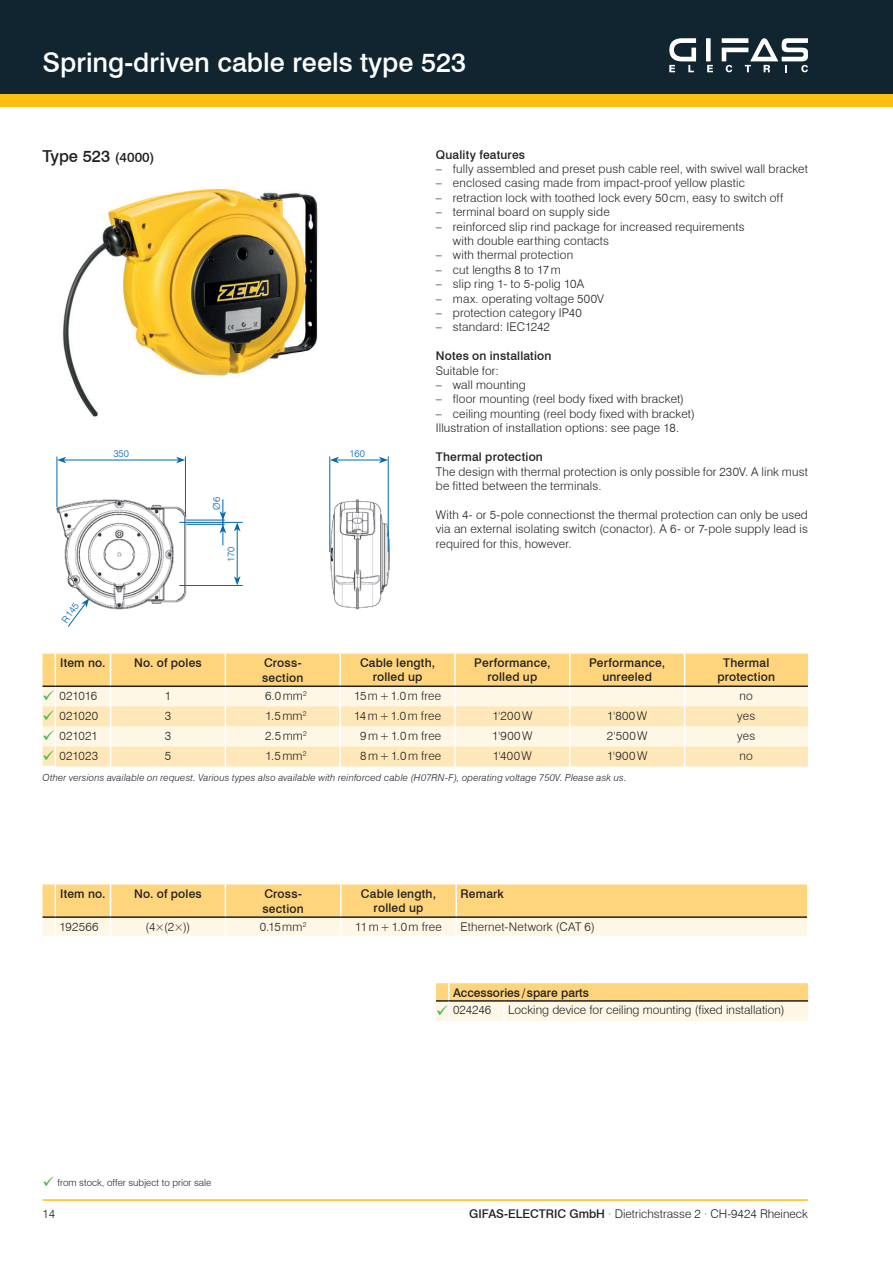
<style>
.page{position:relative;width:893px;height:1263px;background:#fff}
.page>*{position:absolute;margin:0;border:0;box-sizing:border-box;transform-origin:0 0}
.t1{font:500 27px "Swiss 721 BT";color:#fff}
.t2{font:500 16.5px "Swiss 721 BT";color:#231f20}
.t3{font:300 12px/14.4px "Swiss 721 BT";letter-spacing:.015em;color:#231f20}
.t4{font:500 12px/14.4px "Swiss 721 BT";letter-spacing:.015em;color:#231f20;text-align:center}
.t5{font:italic 300 9.75px "Swiss 721 BT";letter-spacing:.02em;color:#231f20}
.t6{font:300 9.75px "Swiss 721 BT";color:#231f20}
.t7{font:300 9.75px "Swiss 721 BT";color:#0168b3}
.s1{font-size:13.5px}
.s2{color:#3eb649}
.s3{font-weight:500}
</style>
<div class="page">
<div style="left:0;top:89px;width:893px;height:17px;background:#fdbe12"></div>
<div style="left:0;top:0;width:893px;height:94px;background:#112530"></div>
<hr style="left:43px;top:1199px;width:765px;height:2px;background:#fdbe12">
<div style="left:706px;top:38px;width:5px;height:23px;background:#fff"></div>
<svg style="left:669px;top:38px;width:27px;height:34px"></svg>
<svg style="left:707px;top:65px;width:6px;height:7px"></svg>
<svg style="left:722px;top:38px;width:86px;height:34px"></svg>
<img style="left:63px;top:188px;width:255px;height:232px">
<img style="left:56px;top:485px;width:334px;height:125px">
<div style="left:226px;top:540px;width:10px;height:28px;background:#fff"></div>
<div style="left:211px;top:495px;width:11px;height:17px;background:#fff"></div>
<hr style="left:64px;top:460px;width:115px;height:1px;background:#0168b3">
<svg style="left:58px;top:457px;width:8px;height:6px"></svg>
<svg style="left:176px;top:457px;width:9px;height:6px"></svg>
<hr style="left:337px;top:460px;width:44px;height:1px;background:#0168b3">
<svg style="left:331px;top:457px;width:8px;height:6px"></svg>
<svg style="left:379px;top:457px;width:9px;height:6px"></svg>
<hr style="left:179px;top:522px;width:64px;height:1px;background:#0168b3">
<hr style="left:179px;top:585px;width:64px;height:1px;background:#0168b3">
<hr style="left:186px;top:520px;width:39px;height:1px;background:#0168b3">
<hr style="left:186px;top:524px;width:39px;height:1px;background:#0168b3">
<hr style="left:57px;top:457px;width:1px;height:50px;background:#0168b3">
<hr style="left:185px;top:457px;width:1px;height:59px;background:#0168b3">
<hr style="left:330px;top:456px;width:1px;height:96px;background:#0168b3">
<hr style="left:388px;top:456px;width:1px;height:96px;background:#0168b3">
<hr style="left:237px;top:529px;width:1px;height:50px;background:#0168b3">
<svg style="left:234px;top:522px;width:7px;height:9px"></svg>
<svg style="left:234px;top:576px;width:7px;height:9px"></svg>
<svg style="left:58px;top:598px;width:31px;height:29px"></svg>
<svg style="left:220px;top:499px;width:6px;height:46px"></svg>
<svg style="left:43px;top:654px;width:765px;height:113px"></svg>
<hr style="left:111px;top:685px;width:114px;height:2px;background:#231f20">
<hr style="left:225px;top:685px;width:115px;height:2px;background:#231f20">
<hr style="left:340px;top:685px;width:115px;height:2px;background:#231f20">
<hr style="left:455px;top:685px;width:115px;height:2px;background:#231f20">
<hr style="left:570px;top:685px;width:115px;height:2px;background:#231f20">
<hr style="left:685px;top:685px;width:123px;height:2px;background:#231f20">
<svg style="left:436px;top:983px;width:372px;height:38px"></svg>
<svg style="left:43px;top:884px;width:764px;height:52px"></svg>
<hr style="left:111px;top:916px;width:114px;height:2px;background:#231f20">
<hr style="left:225px;top:916px;width:116px;height:2px;background:#231f20">
<hr style="left:341px;top:916px;width:115px;height:2px;background:#231f20">
<h1 class="t1" style="left:43px;top:46px;width:425px">Spring-driven cable reels type 523</h1>
<h2 class="t2" style="left:43px;top:146px;width:113px">Type 523 <span class="s1">(4000)</span></h2>
<p class="t4" style="left:436px;top:147px;width:91px">Quality features</p>
<p class="t3" style="left:436px;top:161px;width:374px">– fully assembled and preset push cable reel, with swivel wall bracket</p>
<p class="t3" style="left:436px;top:176px;width:311px">– enclosed casing made from impact-proof yellow plastic</p>
<p class="t3" style="left:436px;top:190px;width:349px">– retraction lock with toothed lock every 50cm, easy to switch off</p>
<p class="t3" style="left:436px;top:205px;width:175px">– terminal board on supply side</p>
<p class="t3" style="left:453px;top:219px;width:293px;text-indent:-17px">– reinforced slip rind package for increased requirements with double earthing contacts</p>
<p class="t3" style="left:436px;top:248px;width:139px">– with thermal protection</p>
<p class="t3" style="left:436px;top:262px;width:126px">– cut lengths 8 to 17m</p>
<p class="t3" style="left:436px;top:277px;width:150px">– slip ring 1- to 5-polig 10A</p>
<p class="t3" style="left:436px;top:291px;width:170px">– max. operating voltage 500V</p>
<p class="t3" style="left:436px;top:305px;width:148px">– protection category IP40</p>
<p class="t3" style="left:436px;top:320px;width:116px">– standard: IEC1242</p>
<p class="t4" style="left:436px;top:349px;width:117px">Notes on installation</p>
<p class="t3" style="left:436px;top:363px;width:65px">Suitable for:</p>
<p class="t3" style="left:436px;top:377px;width:92px">– wall mounting</p>
<p class="t3" style="left:436px;top:392px;width:250px">– floor mounting (reel body fixed with bracket)</p>
<p class="t3" style="left:436px;top:406px;width:260px">– ceiling mounting (reel body fixed with bracket)<br>Illustration of installation options: see page 18.</p>
<p class="t4" style="left:436px;top:449px;width:109px">Thermal protection</p>
<p class="t3" style="left:436px;top:464px;width:374px">The design with thermal protection is only possible for 230V. A link must be fitted between the terminals.</p>
<p class="t3" style="left:436px;top:507px;width:374px;text-align:justify">With 4- or 5-pole connectionst the thermal protection can only be used via an external isolating switch (conactor). A 6- or 7-pole supply lead is required for this, however.</p>
<p class="t7" style="left:349px;top:447px;width:17px">160</p>
<p class="t7" style="left:113px;top:448px;width:17px">350</p>
<p class="t7" style="left:211px;top:510px;width:14px;rotate:-90deg">Ø6</p>
<p class="t7" style="left:225px;top:562px;width:17px;rotate:-90deg">170</p>
<p class="t7" style="left:59px;top:618px;width:23px;rotate:-54deg">R145</p>
<p class="t4" style="left:60px;top:655px;width:47px">Item no.</p>
<p class="t4" style="left:134px;top:655px;width:69px">No. of poles</p>
<p class="t4" style="left:262px;top:655px;width:43px;line-height:15px;text-align:left">Cross&shy;section</p>
<p class="t4" style="left:360px;top:655px;width:77px">Cable length, rolled up</p>
<p class="t4" style="left:474px;top:655px;width:78px">Performance, rolled up</p>
<p class="t4" style="left:589px;top:655px;width:78px">Performance, unreeled</p>
<p class="t4" style="left:717px;top:655px;width:59px">Thermal protection</p>
<p class="t3" style="left:43px;top:688px;width:56px"><span class="s2">✓</span> 021016</p>
<p class="t3" style="left:165px;top:688px;width:8px">1</p>
<p class="t3" style="left:265px;top:688px;width:43px">6.0mm<sup>2</sup></p>
<p class="t3" style="left:354px;top:688px;width:89px">15m+1.0m free</p>
<p class="t3" style="left:740px;top:688px;width:15px">no</p>
<p class="t3" style="left:43px;top:708px;width:57px"><span class="s2">✓</span> 021020</p>
<p class="t3" style="left:165px;top:708px;width:8px">3</p>
<p class="t3" style="left:265px;top:708px;width:43px">1.5mm<sup>2</sup></p>
<p class="t3" style="left:354px;top:708px;width:88px">14m+1.0m free</p>
<p class="t3" style="left:492px;top:708px;width:41px">1'200W</p>
<p class="t3" style="left:607px;top:708px;width:41px">1'800W</p>
<p class="t3" style="left:737px;top:708px;width:20px">yes</p>
<p class="t3" style="left:43px;top:728px;width:57px"><span class="s2">✓</span> 021021</p>
<p class="t3" style="left:165px;top:728px;width:8px">3</p>
<p class="t3" style="left:265px;top:728px;width:43px">2.5mm<sup>2</sup></p>
<p class="t3" style="left:360px;top:728px;width:83px">9m+1.0m free</p>
<p class="t3" style="left:492px;top:728px;width:42px">1'900W</p>
<p class="t3" style="left:607px;top:728px;width:42px">2'500W</p>
<p class="t3" style="left:737px;top:728px;width:20px">yes</p>
<p class="t3" style="left:43px;top:748px;width:57px"><span class="s2">✓</span> 021023</p>
<p class="t3" style="left:165px;top:748px;width:8px">5</p>
<p class="t3" style="left:265px;top:748px;width:43px">1.5mm<sup>2</sup></p>
<p class="t3" style="left:360px;top:748px;width:83px">8m+1.0m free</p>
<p class="t3" style="left:493px;top:748px;width:41px">1'400W</p>
<p class="t3" style="left:607px;top:748px;width:42px">1'900W</p>
<p class="t3" style="left:740px;top:748px;width:15px">no</p>
<p class="t5" style="left:43px;top:772px;width:586px">Other versions available on request. Various types also available with reinforced cable (H07RN-F), operating voltage 750V. Please ask us.</p>
<p class="t4" style="left:60px;top:886px;width:47px">Item no.</p>
<p class="t4" style="left:134px;top:886px;width:69px">No. of poles</p>
<p class="t4" style="left:262px;top:886px;width:43px;line-height:15px;text-align:left">Cross&shy;section</p>
<p class="t4" style="left:361px;top:886px;width:77px">Cable length, rolled up</p>
<p class="t4" style="left:460px;top:886px;width:45px">Remark</p>
<p class="t3" style="left:60px;top:920px;width:40px">192566</p>
<p class="t3" style="left:146px;top:920px;width:46px">(4×(2×))</p>
<p class="t3" style="left:260px;top:920px;width:48px">0.15mm<sup>2</sup></p>
<p class="t3" style="left:355px;top:920px;width:88px">11m+1.0m free</p>
<p class="t3" style="left:460px;top:920px;width:136px">Ethernet-Network (CAT 6)</p>
<p class="t6" style="left:43px;top:1177px;width:170px"><span class="s2">✓</span> from stock, offer subject to prior sale</p>
<p class="t4" style="left:453px;top:985px;width:138px">Accessories/spare parts</p>
<p class="t3" style="left:436px;top:1003px;width:57px"><span class="s2">✓</span> 024246</p>
<p class="t3" style="left:508px;top:1003px;width:278px">Locking device for ceiling mounting (fixed installation)</p>
<p class="t3" style="left:43px;top:1207px;width:14px">14</p>
<p class="t3" style="left:469px;top:1207px;width:340px"><span class="s3">GIFAS-ELECTRIC GmbH</span> · Dietrichstrasse 2 · CH-9424 Rheineck</p>
</div>
